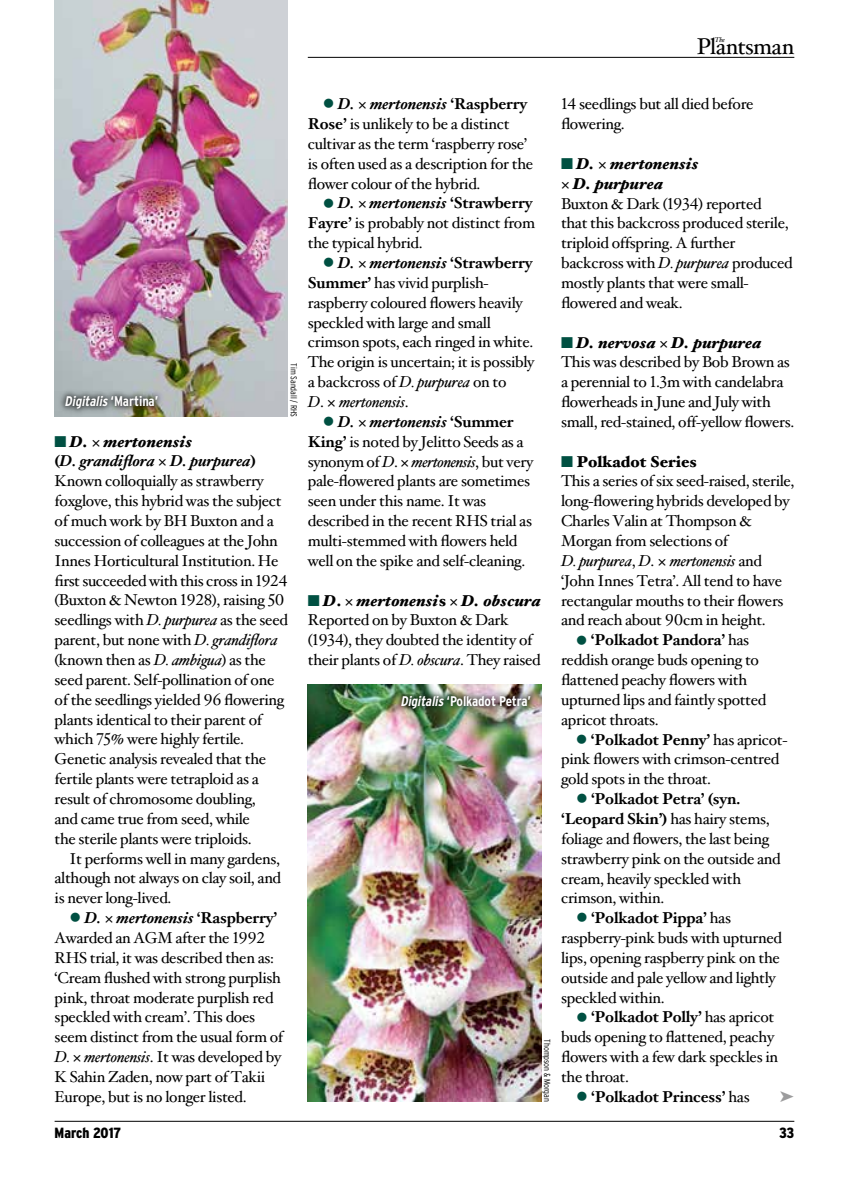
<style>
.page{position:relative;width:844px;height:1191px;background:#fff}
.page>*{position:absolute;margin:0;border:0;box-sizing:border-box;transform-origin:0 0}
.t1{font:22.93px "Hoefler Text";letter-spacing:-.03em;color:#000}
.t2{font:15.75px/19.8px "Hoefler Text";letter-spacing:-.02em;color:#000}
.t3{font:italic 900 15.75px/19.8px "Hoefler Text";color:#000}
.t4{font:700 15.75px "Hoefler Text";letter-spacing:-.01em;color:#000}
.t5{font:900 condensed 14.7px "Interstate";color:#000}
.t6{font:700 condensed 14px "Interstate";letter-spacing:-.015em;color:#fff}
.t7{font:italic 700 condensed 14px "Interstate";color:#fff}
.t8{font:300 condensed 8.75px "Interstate";letter-spacing:-.005em;color:#000}
.t9{font:italic 7px "Hoefler Text";color:#000}
.s1{font-style:normal}
.s2{color:#005042}
.s3{font-weight:900;font-style:italic}
.s4{font-weight:700}
.s5{font-weight:700;font-style:italic}
.s6{font-style:italic}
.s7{font-weight:900}
.s8{font-weight:400}
</style>
<div class="page">
<hr style="left:55px;top:1121px;width:739px;height:1px;background:#000">
<hr style="left:308px;top:57px;width:486px;height:1px;background:#000">
<img style="left:55px;top:0;width:233px;height:417px">
<div style="left:57px;top:387px;width:109px;height:29px;background:#000;opacity:.5"></div>
<img style="left:308px;top:685px;width:233px;height:416px">
<div style="left:392px;top:687px;width:146px;height:30px;background:#000;opacity:.5"></div>
<p class="t9" style="left:714px;top:36px;width:12px">The</p>
<h1 class="t1" style="left:696px;top:33px;width:99px">Plantsman</h1>
<p class="t7" style="left:64px;top:393px;width:95px">Digitalis <span class="s1">‘Martina’</span></p>
<p class="t8" style="left:299px;top:363px;width:55px;rotate:90deg">Tim Sandall / RHS</p>
<p class="t2" style="left:55px;top:432px;width:235px"><span class="s2">■</span> <span class="s3">D. mertonensis<br></span><span class="s4">(</span><span class="s5">D. grandiflora D. purpurea</span><span class="s4">)<br></span>Known colloquially as strawberry foxglove, this hybrid was the subject of much work by BH Buxton and a succession of colleagues at the John Innes Horticultural Institution. He first succeeded with this cross in 1924 (Buxton &amp; Newton 1928), raising 50 seedlings with <span class="s6">D. purpurea</span> as the seed parent, but none with <span class="s6">D. grandiflora </span>(known then as <span class="s6">D. ambigua</span>) as the seed parent. Self-pollination of one of the seedlings yielded 96 flowering plants identical to their parent of which 75% were highly fertile.<br>Genetic analysis revealed that the fertile plants were tetraploid as a result of chromosome doubling,<br>and came true from seed, while<br>the sterile plants were triploids.</p>
<p class="t2" style="left:55px;top:849px;width:228px;text-align:justify;text-indent:15px">It performs well in many gardens, although not always on clay soil, and is never long-lived.</p>
<p class="t2" style="left:55px;top:908px;width:230px;text-indent:15px"><span class="s2">●</span> <span class="s5">D. mertonensis</span> <span class="s4">‘Raspberry’ </span>Awarded an AGM after the 1992<br>RHS trial, it was described then as: ‘Cream flushed with strong purplish pink, throat moderate purplish red speckled with cream’. This does seem distinct from the usual form of <span class="s6">D. mertonensis</span>. It was developed by K Sahin Zaden, now part of Takii Europe, but is no longer listed.</p>
<p class="t2" style="left:308px;top:95px;width:227px;text-indent:15px"><span class="s2">●</span> <span class="s5">D. mertonensis</span> <span class="s4">‘Raspberry<br>Rose’</span> is unlikely to be a distinct cultivar as the term ‘raspberry rose’ is often used as a description for the flower colour of the hybrid.</p>
<p class="t2" style="left:308px;top:194px;width:229px;text-indent:15px"><span class="s2">●</span> <span class="s5">D. mertonensis</span> <span class="s4">‘Strawberry<br>Fayre’</span> is probably not distinct from the typical hybrid.</p>
<p class="t2" style="left:308px;top:253px;width:228px;text-indent:15px"><span class="s2">●</span> <span class="s5">D. mertonensis</span> <span class="s4">‘Strawberry<br>Summer’</span> has vivid purplish&shy;raspberry coloured flowers heavily speckled with large and small crimson spots, each ringed in white.<br>The origin is uncertain; it is possibly a backcross of <span class="s6">D. purpurea</span> on to<br><span class="s6">D</span>. <span class="s6">mertonensis</span>.</p>
<p class="t2" style="left:308px;top:412px;width:227px;text-indent:15px"><span class="s2">●</span> <span class="s5">D. mertonensis</span> <span class="s4">‘Summer<br>King’</span> is noted by Jelitto Seeds as a synonym of <span class="s6">D</span>. <span class="s6">mertonensis</span>, but very pale-flowered plants are sometimes seen under this name. It was described in the recent RHS trial as multi-stemmed with flowers held well on the spike and self-cleaning.</p>
<p class="t2" style="left:308px;top:591px;width:235px"><span class="s2">■</span> <span class="s3">D</span><span class="s7">.</span> <span class="s3">mertonensi</span><span class="s7">s</span> <span class="s3">D. obscura<br></span>Reported on by Buxton &amp; Dark (1934), they doubted the identity of their plants of <span class="s6">D. obscura</span>. They raised</p>
<p class="t6" style="left:400px;top:693px;width:132px"><span class="s6">Digitalis</span> ‘Polkadot Petra’</p>
<p class="t8" style="left:552px;top:1039px;width:64px;rotate:90deg">Thompson &amp; Morgan</p>
<p class="t2" style="left:561px;top:95px;width:194px">14 seedlings but all died before flowering.</p>
<p class="t3" style="left:573px;top:154px;width:127px;text-indent:-12px"><span class="s2">■</span> D. mertonensis<br>D. purpurea</p>
<p class="t2" style="left:561px;top:194px;width:233px">Buxton &amp; Dark (1934) reported<br>that this backcross produced sterile, triploid offspring. A further backcross with <span class="s6">D. purpurea</span> produced mostly plants that were small&shy;flowered and weak.</p>
<p class="t2" style="left:561px;top:333px;width:235px"><span class="s2">■</span> <span class="s3">D. nervosa D. purpurea </span>This was described by Bob Brown as a perennial to 1.3m with candelabra flowerheads in June and July with small, red-stained, off-yellow flowers.</p>
<p class="t2" style="left:561px;top:452px;width:235px"><span class="s2">■</span> <span class="s7">Polkadot Series<br></span>This a series of six seed-raised, sterile, long-flowering hybrids developed by<br>Charles Valin at Thompson &amp;<br>Morgan from selections of<br><span class="s6">D. purpurea</span>, <span class="s6">D</span>. <span class="s6">mertonensis</span> and ‘John Innes Tetra’. All tend to have rectangular mouths to their flowers and reach about 90cm in height.</p>
<p class="t2" style="left:561px;top:630px;width:207px;text-indent:15px"><span class="s2">●</span> <span class="s4">‘Polkadot Pandora’</span> has reddish orange buds opening to flattened peachy flowers with upturned lips and faintly spotted apricot throats.</p>
<p class="t2" style="left:561px;top:730px;width:228px;text-indent:15px"><span class="s2">●</span> <span class="s4">‘Polkadot Penny’</span> has apricot&shy;pink flowers with crimson-centred gold spots in the throat.</p>
<p class="t2" style="left:561px;top:789px;width:221px;text-indent:15px"><span class="s2">●</span> <span class="s4">‘Polkadot Petra’ (syn. ‘Leopard Skin’)</span> has hairy stems, foliage and flowers, the last being strawberry pink on the outside and cream, heavily speckled with crimson, within.</p>
<p class="t2" style="left:561px;top:908px;width:222px;text-indent:15px"><span class="s2">●</span> <span class="s4">‘Polkadot Pippa’</span> has raspberry-pink buds with upturned lips, opening raspberry pink on the outside and pale yellow and lightly speckled within.</p>
<p class="t2" style="left:561px;top:1007px;width:218px;text-indent:15px"><span class="s2">●</span> <span class="s4">‘Polkadot Polly’</span> has apricot buds opening to flattened, peachy flowers with a few dark speckles in the throat.</p>
<p class="t4" style="left:576px;top:1087px;width:175px"><span class="s2">●</span> ‘Polkadot Princess’ <span class="s8">has</span></p>
<p class="t5" style="left:55px;top:1125px;width:68px">March 2017</p>
<p class="t5" style="left:778px;top:1125px;width:17px">33</p>
</div>
